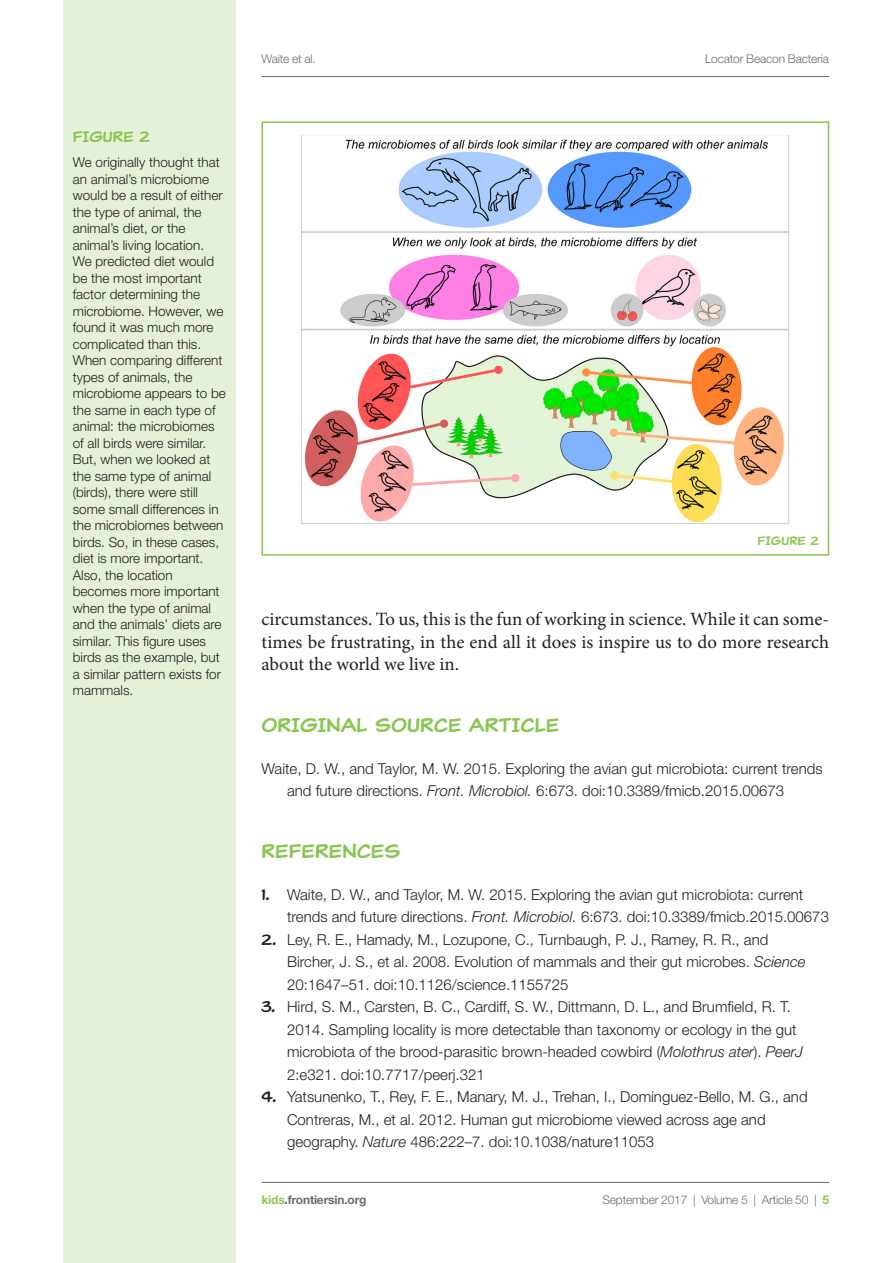
<style>
.page{position:relative;width:893px;height:1263px;background:#fff}
.page>*{position:absolute;margin:0;border:0;box-sizing:border-box;transform-origin:0 0}
.t1{font:19.5px "Classic Comic";color:#89c650}
.t2{font:18.75px/22.5px "Minion Pro";letter-spacing:-.005em;color:#231f20;text-align:justify}
.t3{font:300 15px/22.5px "Helvetica Neue LT Std";color:#231f20}
.t4{font:15px "Classic Comic";color:#89c650}
.t5{font:300 13.5px/16.5px "Helvetica Neue LT Std";color:#231f20}
.t6{font:300 12px "Helvetica Neue LT Std";letter-spacing:-.015em;color:#6c6d70}
.t7{font:700 12px "Helvetica Neue LT Std";color:#6c6d70}
.t8{font:12px "Classic Comic";color:#89c650}
.s1{font-style:italic}
.s2{font-family:"Classic Comic";font-weight:400}
.s3{color:#89c650}
.s4{font-weight:700;color:#89c650}
</style>
<div class="page">
<div style="left:64px;top:0;width:172px;height:1263px;background:#e4f0d8"></div>
<hr style="left:261px;top:76px;width:568px;height:1px;background:#6c6d70">
<hr style="left:261px;top:1182px;width:568px;height:1px;background:#6c6d70">
<img style="left:301px;top:135px;width:489px;height:389px">
<div style="left:262px;top:121px;width:567px;height:435px;border:2px solid #89c650"></div>
<p class="t4" style="left:73px;top:127px;width:21px">FIgU</p>
<p class="t4" style="left:113px;top:127px;width:39px">rE 2</p>
<p class="t5" style="left:73px;top:154px;width:155px">We originally thought that an animal’s microbiome would be a result of either the type of animal, the animal’s diet, or the animal’s living location.<br>We predicted diet would be the most important factor determining the microbiome. However, we found it was much more complicated than this.<br>When comparing different types of animals, the microbiome appears to be the same in each type of animal: the microbiomes of all birds were similar.<br>But, when we looked at the same type of animal (birds), there were still some small differences in the microbiomes between birds. So, in these cases, diet is more important.<br>Also, the location becomes more important when the type of animal and the animals’ diets are similar. This figure uses birds as the example, but a similar pattern exists for mammals.</p>
<p class="t6" style="left:261px;top:51px;width:56px">Waite et al.</p>
<p class="t6" style="left:705px;top:51px;width:126px">Locator Beacon Bacteria</p>
<p class="t8" style="left:758px;top:533px;width:63px">FIgUrE 2</p>
<p class="t2" style="left:262px;top:608px;width:569px">circumstances. To us, this is the fun of working in science. While it can some&shy;times be frustrating, in the end all it does is inspire us to do more research about the world we live in.</p>
<h1 class="t1" style="left:262px;top:712px;width:14px">ORI</h1>
<h1 class="t1" style="left:300px;top:712px;width:31px">GINAL</h1>
<h1 class="t1" style="left:375px;top:712px;width:16px">SOURCE</h1>
<h1 class="t1" style="left:469px;top:712px;width:14px">ARTICLE</h1>
<p class="t3" style="left:287px;top:757px;width:537px;text-indent:-26px">Waite, D. W., and Taylor, M. W. 2015. Exploring the avian gut microbiota: current trends and future directions. <span class="s1">Front. Microbiol.</span> 6:673. doi:10.3389/fmicb.2015.00673</p>
<h1 class="t1" style="left:262px;top:838px;width:55px">REFERENCES</h1>
<p class="t3" style="left:287px;top:883px;width:543px;text-indent:-26px"><span class="s2">1.</span> Waite, D. W., and Taylor, M. W. 2015. Exploring the avian gut microbiota: current trends and future directions. <span class="s1">Front. Microbiol.</span> 6:673. doi:10.3389/fmicb.2015.00673</p>
<p class="t3" style="left:287px;top:928px;width:520px;text-indent:-26px"><span class="s2">2.</span> Ley, R. E., Hamady, M., Lozupone, C., Turnbaugh, P. J., Ramey, R. R., and<br>Bircher, J. S., et al. 2008. Evolution of mammals and their gut microbes. <span class="s1">Science<br></span>20:1647–51. doi:10.1126/science.1155725</p>
<p class="t3" style="left:287px;top:995px;width:518px;text-indent:-26px"><span class="s2">3.</span> Hird, S. M., Carsten, B. C., Cardiff, S. W., Dittmann, D. L., and Brumfield, R. T.<br>2014. Sampling locality is more detectable than taxonomy or ecology in the gut microbiota of the brood-parasitic brown-headed cowbird (<span class="s1">Molothrus ater</span>). <span class="s1">PeerJ </span>2:e321. doi:10.7717/peerj.321</p>
<p class="t3" style="left:287px;top:1085px;width:522px;text-indent:-26px"><span class="s2">4.</span> Yatsunenko, T., Rey, F. E., Manary, M. J., Trehan, I., Dominguez-Bello, M. G., and<br>Contreras, M., et al. 2012. Human gut microbiome viewed across age and geography. <span class="s1">Nature</span> 486:222–7. doi:10.1038/nature11053</p>
<p class="t7" style="left:261px;top:1192px;width:107px"><span class="s3">kids</span>.frontiersin.org</p>
<p class="t6" style="left:602px;top:1192px;width:228px">September 2017 | Volume 5 | Article 50 | <span class="s4">5</span></p>
</div>
